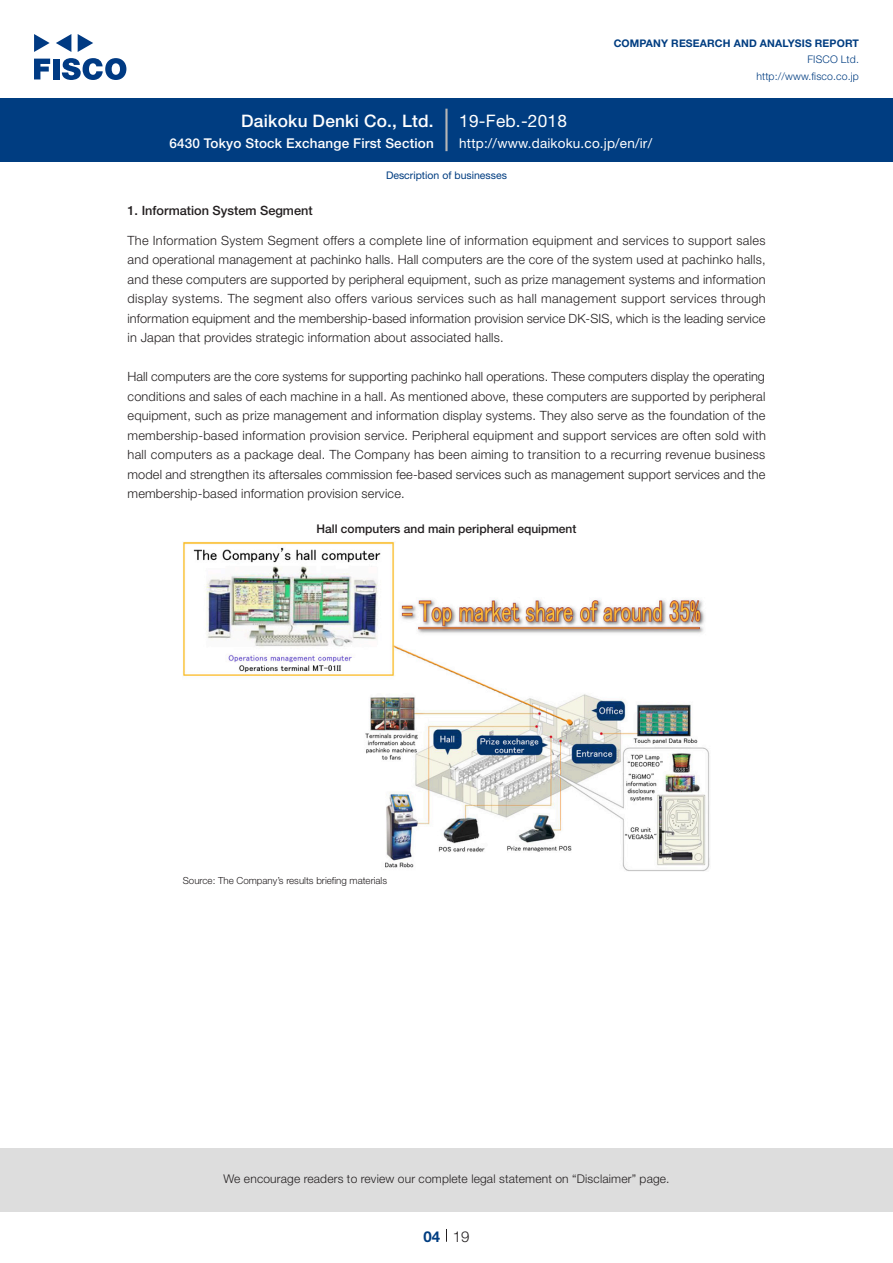
<style>
.page{position:relative;width:893px;height:1263px;background:#fff}
.page>*{position:absolute;margin:0;border:0;box-sizing:border-box;transform-origin:0 0}
.t1{font:500 17.25px "Helvetica Neue LT Std";letter-spacing:.015em;color:#fff}
.t2{font:17.25px "Helvetica Neue LT Std";letter-spacing:.015em;color:#fff}
.t3{font:300 15px "Helvetica Neue LT Std";color:#231f20}
.t4{font:700 15px "Helvetica Neue LT Std";color:#003d81}
.t5{font:500 13.5px "Helvetica Neue LT Std";letter-spacing:.015em;color:#fff}
.t6{font:13.5px "Helvetica Neue LT Std";letter-spacing:.015em;color:#fff}
.本文_e{font:300 12.75px/19.5px "Helvetica Neue LT Std";letter-spacing:.015em;color:#231f20;text-align:justify}
.小タイトル_e{font:500 12.75px "Helvetica Neue LT Std";color:#231f20}
.t7{font:300 12px "Helvetica Neue LT Std";letter-spacing:.015em;color:#231f20}
.チャートタイトル_e{font:500 12px "Helvetica Neue LT Std";color:#231f20}
.t8{font:700 10.5px "Helvetica Neue LT Std";letter-spacing:.015em;color:#003d81}
.t9{font:300 10.5px/16.5px "Helvetica Neue LT Std";letter-spacing:.015em;color:#003d81;text-align:right}
.ヘッダー_e{font:10.5px "Helvetica Neue LT Std";color:#003d81}
.表組み基本スタイル_en{font:300 9.75px "Helvetica Neue LT Std";color:#231f20}
</style>
<div class="page">
<div style="left:0;top:1148px;width:893px;height:64px;background:#ddd"></div>
<svg style="left:34px;top:59px;width:16px;height:20px"></svg>
<div style="left:53px;top:59px;width:6px;height:20px;background:#003a83"></div>
<svg style="left:62px;top:58px;width:64px;height:22px"></svg>
<svg style="left:34px;top:34px;width:16px;height:18px"></svg>
<svg style="left:78px;top:34px;width:15px;height:18px"></svg>
<svg style="left:56px;top:34px;width:15px;height:18px"></svg>
<div style="left:0;top:98px;width:893px;height:64px;background:#003d81"></div>
<hr style="left:445px;top:109px;width:3px;height:42px;background:#b5b5b6">
<svg style="left:446px;top:1229px;width:1px;height:13px"></svg>
<img style="left:183px;top:541px;width:527px;height:330px">
<h1 class="t1" style="left:241px;top:110px;width:194px">Daikoku Denki Co., Ltd.</h1>
<p class="t5" style="left:169px;top:135px;width:266px">6430 Tokyo Stock Exchange First Section</p>
<h1 class="t2" style="left:459px;top:110px;width:109px">19-Feb.-2018</h1>
<p class="t8" style="left:614px;top:37px;width:247px">COMPANY RESEARCH AND ANALYSIS REPORT</p>
<p class="t9" style="left:756px;top:51px;width:104px">FISCO Ltd. http://www.fisco.co j p.</p>
<p class="t6" style="left:459px;top:135px;width:194px">http://www.daikoku. c o j p. / e n /i r/</p>
<p class="ヘッダー_e" style="left:386px;top:169px;width:122px">Description of businesses</p>
<p class="小タイトル_e" style="left:128px;top:203px;width:187px">1. Information System Segment</p>
<p class="本文_e" style="left:128px;top:230px;width:640px">The Information System Segment offers a complete line of information equipment and services to support sales and operational management at pachinko halls. Hall computers are the core of the system used at pachinko halls, and these computers are supported by peripheral equipment, such as prize management systems and information display systems. The segment also offers various services such as hall management support services through information equipment and the membership-based information provision service DK-SIS, which is the leading service in Japan that provides strategic information about associated halls.</p>
<p class="本文_e" style="left:128px;top:367px;width:640px">Hall computers are the core systems for supporting pachinko hall operations. These computers display the operating conditions and sales of each machine in a hall. As mentioned above, these computers are supported by peripheral equipment, such as prize management and information display systems. They also serve as the foundation of the membership-based information provision service. Peripheral equipment and support services are often sold with hall computers as a package deal. The Company has been aiming to transition to a recurring revenue business model and strengthen its aftersales commission fee-based services such as management support services and the membership-based information provision service.</p>
<p class="チャートタイトル_e" style="left:316px;top:521px;width:262px">Hall computers and main peripheral equipment</p>
<p class="表組み基本スタイル_en" style="left:183px;top:875px;width:206px">Source: The Company s’ results briefing materials</p>
<p class="t7" style="left:223px;top:1171px;width:448px">We encourage readers to review our complete legal statement on “Disclaimer” page.</p>
<p class="t4" style="left:423px;top:1227px;width:18px">04</p>
<p class="t3" style="left:453px;top:1227px;width:18px">19</p>
</div>
